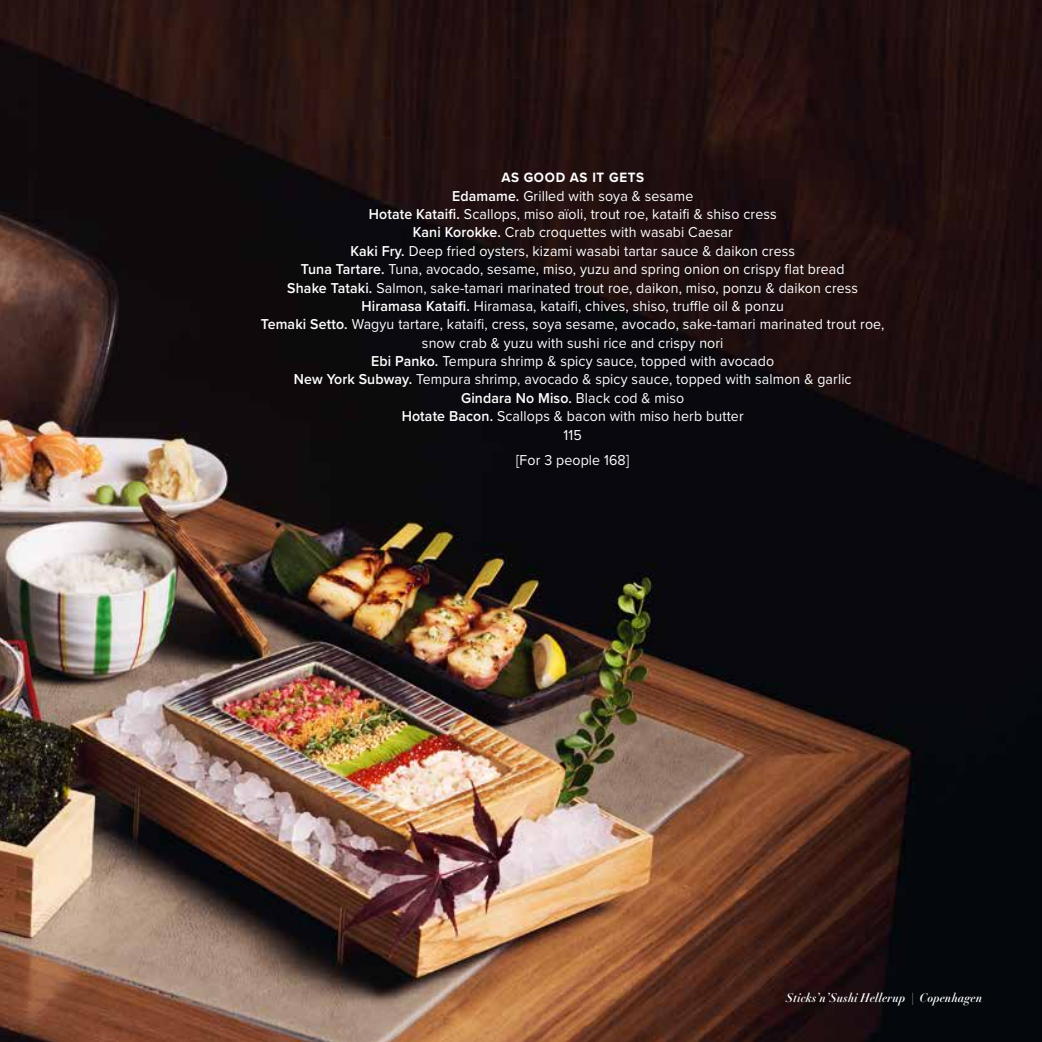
<style>
.page{position:relative;width:1042px;height:1042px;background:#fff}
.page>*{position:absolute;margin:0;border:0;box-sizing:border-box;transform-origin:0 0}
.t1{font:14.88px/18.4px "Proxima Nova";letter-spacing:.01em;color:#fff;text-align:center;scale:.95 1}
.t2{font:700 14px "Proxima Nova";letter-spacing:.05em;color:#fff;scale:.95 1}
.t3{font:italic 700 12.25px "Didot LT Pro";letter-spacing:.01em;color:#fff;scale:.95 1}
.s1{font-weight:600}
</style>
<div class="page">
<img style="left:0;top:0;width:1042px;height:1042px">
<p class="t2" style="left:501px;top:167px;width:152px">AS GOOD AS IT GETS</p>
<p class="t1" style="left:261px;top:186px;width:658px"><span class="s1">Edamame.</span> Grilled with soya &amp; sesame<br><span class="s1">Hotate Kataifi.</span> Scallops, miso aïoli, trout roe, kataifi &amp; shiso cress<br><span class="s1">Kani Korokke.</span> Crab croquettes with wasabi Caesar<br><span class="s1">Kaki Fry.</span> Deep fried oysters, kizami wasabi tartar sauce &amp; daikon cress<br><span class="s1">Tuna Tartare.</span> Tuna, avocado, sesame, miso, yuzu and spring onion on crispy flat bread<br><span class="s1">Shake Tataki.</span> Salmon, sake-tamari marinated trout roe, daikon, miso, ponzu &amp; daikon cress <span class="s1">Hiramasa Kataifi.</span> Hiramasa, kataifi, chives, shiso, truffle oil &amp; ponzu<br><span class="s1">Temaki Setto.</span> Wagyu tartare, kataifi, cress, soya sesame, avocado, sake-tamari marinated trout roe, snow crab &amp; yuzu with sushi rice and crispy nori<br><span class="s1">Ebi Panko.</span> Tempura shrimp &amp; spicy sauce, topped with avocado<br><span class="s1">New York Subway.</span> Tempura shrimp, avocado &amp; spicy sauce, topped with salmon &amp; garlic<br><span class="s1">Gindara No Miso.</span> Black cod &amp; miso<br><span class="s1">Hotate Bacon.</span> Scallops &amp; bacon with miso herb butter<br>115</p>
<p class="t1" style="left:516px;top:450px;width:121px">[For 3 people 168]</p>
<p class="t3" style="left:786px;top:990px;width:208px">Sticks’n’Sushi Hellerup | Copenhagen</p>
</div>
